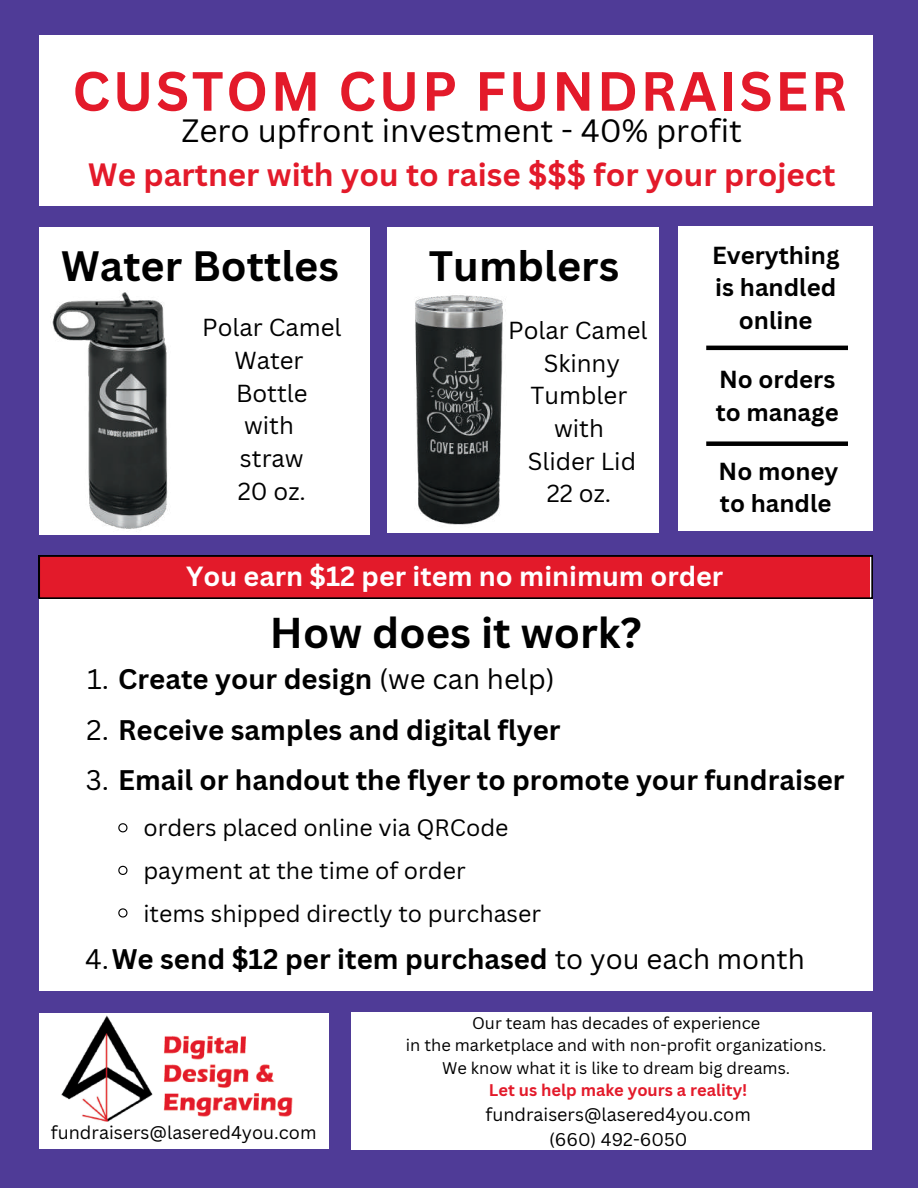
<style>
.page{position:relative;width:918px;height:1188px;background:#4f3b97}
.page>*{position:absolute;margin:0;border:0;box-sizing:border-box;transform-origin:0 0}
.t1{font:700 54px "Canva Sans";letter-spacing:.05em;color:#e31a2a}
.t2{font:700 42px "Canva Sans";color:#000}
.t3{font:700 41.4px "Canva Sans";color:#000}
.t4{font:700 31.5px "Canva Sans";color:#e31a2a}
.t5{font:31.5px "Canva Sans";color:#000}
.t6{font:700 27.6px "Canva Sans";color:#000}
.t7{font:700 27px "Canva Sans";color:#fff}
.t8{font:24px/32.7px "Canva Sans";color:#000;text-align:center}
.t9{font:700 24px/32.7px "Canva Sans";color:#000}
.t10{font:23.1px/42.6px "Canva Sans";color:#000}
.t11{font:18px/24.8px "Canva Sans";color:#000;text-align:center}
.t12{font:16.5px/22.5px "Canva Sans";color:#000;text-align:center}
.t13{font:700 16.5px "Canva Sans";color:#e31a2a}
.s1{font-weight:400}
</style>
<div class="page">
<div style="left:39px;top:227px;width:331px;height:308px;background:#fff"></div>
<img style="left:50px;top:292px;width:118px;height:237px">
<div style="left:388px;top:227px;width:271px;height:305px;background:#fff"></div>
<img style="left:415px;top:295px;width:91px;height:230px">
<div style="left:39px;top:1013px;width:290px;height:135px;background:#fff"></div>
<img style="left:61px;top:1015px;width:231px;height:107px">
<div style="left:39px;top:35px;width:834px;height:170px;background:#fff"></div>
<div style="left:678px;top:227px;width:195px;height:304px;background:#fff"></div>
<div style="left:351px;top:1013px;width:520px;height:136px;background:#fff"></div>
<div style="left:39px;top:556px;width:834px;height:435px;background:#fff"></div>
<div style="left:39px;top:556px;width:833px;height:42px;background:#e31a2a"></div>
<svg style="left:118px;top:823px;width:10px;height:10px"></svg>
<svg style="left:118px;top:865px;width:10px;height:10px"></svg>
<svg style="left:118px;top:908px;width:10px;height:10px"></svg>
<hr style="left:706px;top:346px;width:142px;height:4px;background:#000">
<div style="left:706px;top:441px;width:142px;height:5px;background:#000"></div>
<h1 class="t1" style="left:72px;top:53px;width:776px">CUSTOM CUP FUNDRAISER</h1>
<p class="t5" style="left:182px;top:108px;width:562px">Zero upfront investment - 40% profit</p>
<p class="t4" style="left:88px;top:152px;width:749px">We partner with you to raise $$$ for your project</p>
<h3 class="t3" style="left:61px;top:237px;width:279px">Water Bottles</h3>
<p class="t8" style="left:202px;top:311px;width:141px">Polar Camel<br>Water<br>Bottle<br>with<br>straw<br>20 oz.</p>
<h3 class="t3" style="left:429px;top:237px;width:192px">Tumblers</h3>
<p class="t8" style="left:508px;top:313px;width:141px">Polar Camel<br>Skinny<br>Tumbler with<br>Slider Lid<br>22 oz.</p>
<p class="t9" style="left:712px;top:238px;width:129px;text-align:center">Everything is handled online</p>
<p class="t9" style="left:716px;top:362px;width:124px">No orders to manage</p>
<p class="t9" style="left:719px;top:454px;width:121px">No money to handle</p>
<p class="t7" style="left:186px;top:557px;width:539px">You earn $12 per item no minimum order</p>
<h2 class="t2" style="left:270px;top:603px;width:373px">How does it work?</h2>
<p class="t6" style="left:87px;top:660px;width:469px"><span class="s1">1.</span> Create your design <span class="s1">(we can help)</span></p>
<p class="t6" style="left:87px;top:710px;width:476px"><span class="s1">2.</span> Receive samples and digital flyer</p>
<p class="t6" style="left:86px;top:761px;width:760px"><span class="s1">3.</span> Email or handout the flyer to promote your fundraiser</p>
<p class="t10" style="left:143px;top:806px;width:399px">orders placed online via QRCode payment at the time of order<br>items shipped directly to purchaser</p>
<p class="t6" style="left:85px;top:939px;width:721px"><span class="s1">4.</span>We send $12 per item purchased <span class="s1">to you each month</span></p>
<p class="t11" style="left:51px;top:1120px;width:267px">fundraisers@lasered4you.com</p>
<p class="t12" style="left:406px;top:1011px;width:422px">Our team has decades of experience<br>in the marketplace and with non-profit organizations.<br>We know what it is like to dream big dreams.</p>
<p class="t13" style="left:489px;top:1079px;width:260px">Let us help make yours a reality!</p>
<p class="t11" style="left:486px;top:1102px;width:267px">fundraisers@lasered4you.com (660) 492-6050</p>
</div>
